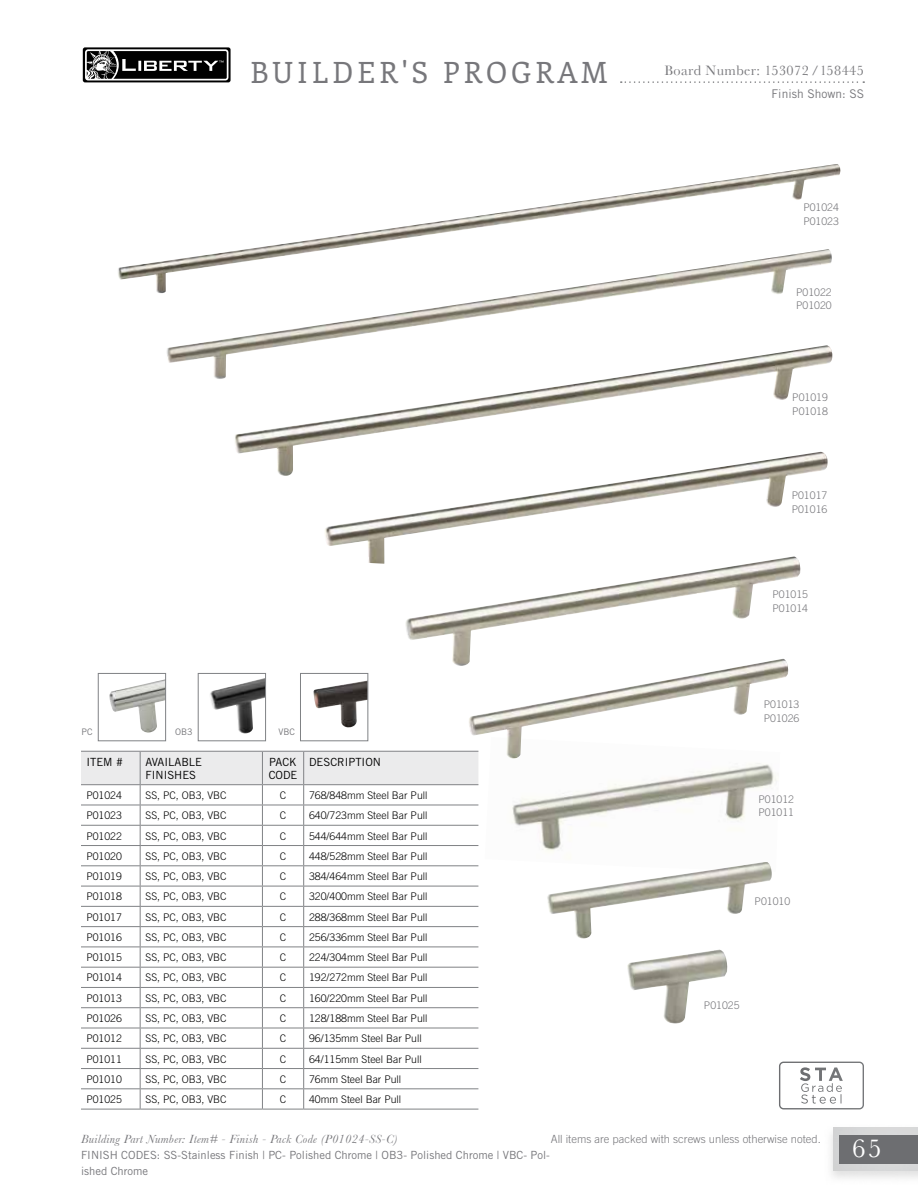
<style>
.page{position:relative;width:918px;height:1188px;background:#fff}
.page>*{position:absolute;margin:0;border:0;box-sizing:border-box;transform-origin:0 0}
.t1{font:29.25px "Enriqueta";letter-spacing:.135em;color:#77777b}
.t2{font:27px "Baskerville";color:#fff}
.t3{font:14.25px "Baskerville";letter-spacing:.03em;color:#77777b}
.t4{font:italic 12.3px "Baskerville";letter-spacing:.03em;color:#77777b}
.t5{font:12px "Trade Gothic";color:#77777b}
.t6{font:11.25px/15.8px "Trade Gothic";color:#77777b}
.t7{font:300 11.25px "Trade Gothic";color:#77777b}
.t8{font:11.25px/12.8px "Trade Gothic";color:#000}
.t9{font:300 10.5px "Trade Gothic";color:#000}
.t10{font:300 10.5px/13.5px "Trade Gothic";color:#77777b}
.t11{font:9px "Trade Gothic";color:#77777b}
</style>
<div class="page">
<img style="left:512px;top:763px;width:265px;height:88px">
<div style="left:81px;top:46px;width:151px;height:38px;background:linear-gradient(to right,#969696,#939393);border-radius:2px"></div>
<svg style="left:83px;top:47px;width:148px;height:35px;background:#474747"></svg>
<svg style="left:621px;top:81px;width:243px;height:2px"></svg>
<svg style="left:81px;top:751px;width:397px;height:358px"></svg>
<hr style="left:81px;top:1109px;width:59px;height:1px;background:#808285">
<hr style="left:140px;top:1109px;width:122px;height:1px;background:#808285">
<hr style="left:262px;top:1109px;width:42px;height:1px;background:#808285">
<hr style="left:304px;top:1109px;width:174px;height:1px;background:#808285">
<img style="left:547px;top:862px;width:225px;height:77px">
<img style="left:469px;top:668px;width:320px;height:93px">
<img style="left:405px;top:564px;width:396px;height:104px">
<img style="left:325px;top:476px;width:475px;height:88px">
<img style="left:235px;top:381px;width:593px;height:95px">
<img style="left:167px;top:294px;width:666px;height:87px">
<img style="left:118px;top:164px;width:723px;height:130px">
<img style="left:627px;top:950px;width:101px;height:74px">
<img style="left:109px;top:679px;width:55px;height:54px">
<div style="left:98px;top:673px;width:68px;height:68px;border:1px solid #808285"></div>
<img style="left:210px;top:678px;width:54px;height:56px">
<img style="left:313px;top:681px;width:53px;height:47px">
<div style="left:779px;top:1062px;width:85px;height:47px;border:1px solid #fff;border-radius:4px"></div>
<svg style="left:800px;top:1067px;width:43px;height:37px"></svg>
<img style="left:833px;top:1128px;width:85px;height:42px">
<div style="left:840px;top:1135px;width:78px;height:29px;background:#6d6e71"></div>
<div style="left:198px;top:673px;width:68px;height:68px;border:1px solid #808285"></div>
<div style="left:300px;top:673px;width:68px;height:68px;border:1px solid #808285"></div>
<h1 class="t1" style="left:250px;top:52px;width:359px">BUILDER'S PROGRAM</h1>
<h3 class="t3" style="left:664px;top:62px;width:201px">Board Number: 153072 /158445</h3>
<p class="t5" style="left:772px;top:86px;width:94px">Finish Shown: SS</p>
<p class="t10" style="left:803px;top:201px;width:37px">P01024<br>P01023</p>
<p class="t10" style="left:796px;top:285px;width:37px">P01022<br>P01020</p>
<p class="t10" style="left:792px;top:391px;width:37px">P01019<br>P01018</p>
<p class="t10" style="left:792px;top:488px;width:37px">P01017<br>P01016</p>
<p class="t10" style="left:772px;top:588px;width:37px">P01015<br>P01014</p>
<p class="t11" style="left:82px;top:726px;width:12px">PC</p>
<p class="t11" style="left:175px;top:726px;width:19px">OB3</p>
<p class="t11" style="left:278px;top:726px;width:18px">VBC</p>
<p class="t8" style="left:86px;top:755px;width:38px">ITEM #</p>
<p class="t8" style="left:146px;top:755px;width:58px">AVAILABLE<br>FINISHES</p>
<p class="t8" style="left:269px;top:755px;width:30px">PACK<br>CODE</p>
<p class="t8" style="left:309px;top:755px;width:73px">DESCRIPTION</p>
<p class="t9" style="left:86px;top:789px;width:37px">P01024</p>
<p class="t9" style="left:146px;top:789px;width:83px">SS, PC, OB3, VBC</p>
<p class="t9" style="left:280px;top:789px;width:8px">C</p>
<p class="t9" style="left:309px;top:789px;width:120px">768/848mm Steel Bar Pull</p>
<p class="t9" style="left:86px;top:809px;width:37px">P01023</p>
<p class="t9" style="left:146px;top:809px;width:83px">SS, PC, OB3, VBC</p>
<p class="t9" style="left:280px;top:809px;width:8px">C</p>
<p class="t9" style="left:309px;top:809px;width:120px">640/723mm Steel Bar Pull</p>
<p class="t9" style="left:86px;top:830px;width:37px">P01022</p>
<p class="t9" style="left:146px;top:830px;width:83px">SS, PC, OB3, VBC</p>
<p class="t9" style="left:280px;top:830px;width:8px">C</p>
<p class="t9" style="left:309px;top:830px;width:120px">544/644mm Steel Bar Pull</p>
<p class="t9" style="left:86px;top:850px;width:37px">P01020</p>
<p class="t9" style="left:146px;top:850px;width:83px">SS, PC, OB3, VBC</p>
<p class="t9" style="left:280px;top:850px;width:8px">C</p>
<p class="t9" style="left:309px;top:850px;width:120px">448/528mm Steel Bar Pull</p>
<p class="t9" style="left:86px;top:870px;width:37px">P01019</p>
<p class="t9" style="left:146px;top:870px;width:83px">SS, PC, OB3, VBC</p>
<p class="t9" style="left:280px;top:870px;width:8px">C</p>
<p class="t9" style="left:309px;top:870px;width:120px">384/464mm Steel Bar Pull</p>
<p class="t9" style="left:86px;top:890px;width:37px">P01018</p>
<p class="t9" style="left:146px;top:890px;width:83px">SS, PC, OB3, VBC</p>
<p class="t9" style="left:280px;top:890px;width:8px">C</p>
<p class="t9" style="left:309px;top:890px;width:120px">320/400mm Steel Bar Pull</p>
<p class="t9" style="left:86px;top:911px;width:37px">P01017</p>
<p class="t9" style="left:146px;top:911px;width:83px">SS, PC, OB3, VBC</p>
<p class="t9" style="left:280px;top:911px;width:8px">C</p>
<p class="t9" style="left:309px;top:911px;width:120px">288/368mm Steel Bar Pull</p>
<p class="t9" style="left:86px;top:931px;width:37px">P01016</p>
<p class="t9" style="left:146px;top:931px;width:83px">SS, PC, OB3, VBC</p>
<p class="t9" style="left:280px;top:931px;width:8px">C</p>
<p class="t9" style="left:309px;top:931px;width:120px">256/336mm Steel Bar Pull</p>
<p class="t9" style="left:86px;top:951px;width:37px">P01015</p>
<p class="t9" style="left:146px;top:951px;width:83px">SS, PC, OB3, VBC</p>
<p class="t9" style="left:280px;top:951px;width:8px">C</p>
<p class="t9" style="left:309px;top:951px;width:120px">224/304mm Steel Bar Pull</p>
<p class="t9" style="left:86px;top:972px;width:37px">P01014</p>
<p class="t9" style="left:146px;top:972px;width:83px">SS, PC, OB3, VBC</p>
<p class="t9" style="left:280px;top:972px;width:8px">C</p>
<p class="t9" style="left:309px;top:972px;width:120px">192/272mm Steel Bar Pull</p>
<p class="t9" style="left:86px;top:992px;width:37px">P01013</p>
<p class="t9" style="left:146px;top:992px;width:83px">SS, PC, OB3, VBC</p>
<p class="t9" style="left:280px;top:992px;width:8px">C</p>
<p class="t9" style="left:309px;top:992px;width:120px">160/220mm Steel Bar Pull</p>
<p class="t9" style="left:86px;top:1012px;width:37px">P01026</p>
<p class="t9" style="left:146px;top:1012px;width:83px">SS, PC, OB3, VBC</p>
<p class="t9" style="left:280px;top:1012px;width:8px">C</p>
<p class="t9" style="left:309px;top:1012px;width:120px">128/188mm Steel Bar Pull</p>
<p class="t9" style="left:86px;top:1032px;width:37px">P01012</p>
<p class="t9" style="left:146px;top:1032px;width:83px">SS, PC, OB3, VBC</p>
<p class="t9" style="left:280px;top:1032px;width:8px">C</p>
<p class="t9" style="left:309px;top:1032px;width:114px">96/135mm Steel Bar Pull</p>
<p class="t9" style="left:86px;top:1053px;width:37px">P01011</p>
<p class="t9" style="left:146px;top:1053px;width:83px">SS, PC, OB3, VBC</p>
<p class="t9" style="left:280px;top:1053px;width:8px">C</p>
<p class="t9" style="left:309px;top:1053px;width:114px">64/115mm Steel Bar Pull</p>
<p class="t9" style="left:86px;top:1073px;width:37px">P01010</p>
<p class="t9" style="left:146px;top:1073px;width:83px">SS, PC, OB3, VBC</p>
<p class="t9" style="left:280px;top:1073px;width:8px">C</p>
<p class="t9" style="left:309px;top:1073px;width:94px">76mm Steel Bar Pull</p>
<p class="t9" style="left:86px;top:1093px;width:37px">P01025</p>
<p class="t9" style="left:146px;top:1093px;width:83px">SS, PC, OB3, VBC</p>
<p class="t9" style="left:280px;top:1093px;width:8px">C</p>
<p class="t9" style="left:309px;top:1093px;width:94px">40mm Steel Bar Pull</p>
<p class="t10" style="left:764px;top:698px;width:37px">P01013<br>P01026</p>
<p class="t10" style="left:758px;top:792px;width:37px">P01012<br>P01011</p>
<p class="t10" style="left:755px;top:894px;width:37px">P01010</p>
<p class="t10" style="left:704px;top:998px;width:37px">P01025</p>
<p class="t4" style="left:81px;top:1132px;width:318px">Building Part Number: Item# - Finish - Pack Code (P01024-SS-C)</p>
<p class="t6" style="left:81px;top:1147px;width:470px">FINISH CODES: SS-Stainless Finish | PC- Polished Chrome | OB3- Polished Chrome | VBC- Pol&shy;ished Chrome</p>
<p class="t7" style="left:551px;top:1133px;width:272px">All items are packed with screws unless otherwise noted.</p>
<h2 class="t2" style="left:852px;top:1132px;width:31px">65</h2>
</div>
